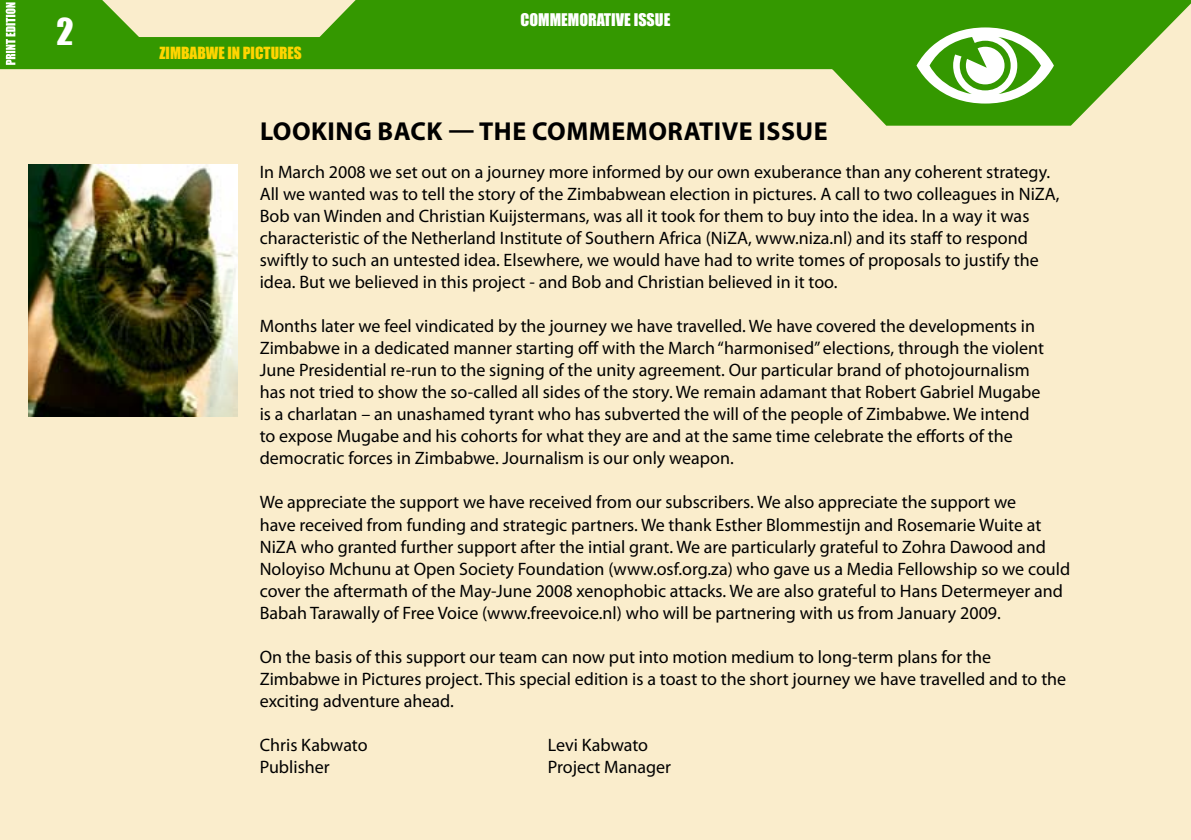
<style>
.page{position:relative;width:1191px;height:840px;background:#fff}
.page>*{position:absolute;margin:0;border:0;box-sizing:border-box;transform-origin:0 0}
.t1{font:34px "Impact";color:#fff}
.t2{font:700 26px "Myriad Pro";letter-spacing:.02em;color:#000}
.t3{font:18px/22px "Myriad Pro";color:#000}
.t4{font:16px "Impact";color:#fff}
.t5{font:15.4px "Impact";color:#fed500}
</style>
<div class="page">
<div style="left:0;top:0;width:1191px;height:839px;background:#faedcc"></div>
<svg style="left:0;top:0;width:1187px;height:126px"></svg>
<svg style="left:916px;top:27px;width:138px;height:76px;background:#8fc672"></svg>
<svg style="left:6px;top:2px;width:10px;height:63px"></svg>
<svg style="left:1187px;top:0;width:4px;height:8px"></svg>
<img style="left:28px;top:164px;width:210px;height:252px">
<h1 class="t1" style="left:57px;top:5px;width:19px">2</h1>
<p class="t5" style="left:159px;top:41px;width:144px">ZIMBABWE IN PICTURES</p>
<p class="t4" style="left:520px;top:8px;width:151px">COMMEMORATIVE ISSUE</p>
<h2 class="t2" style="left:260px;top:114px;width:569px">LOOKING BACK — THE COMMEMORATIVE ISSUE</h2>
<p class="t3" style="left:260px;top:161px;width:801px">In March 2008 we set out on a journey more informed by our own exuberance than any coherent strategy.<br>All we wanted was to tell the story of the Zimbabwean election in pictures. A call to two colleagues in NiZA, Bob van Winden and Christian Kuijstermans, was all it took for them to buy into the idea. In a way it was characteristic of the Netherland Institute of Southern Africa (NiZA, www.niza.nl) and its staff to respond swiftly to such an untested idea. Elsewhere, we would have had to write tomes of proposals to justify the idea. But we believed in this project - and Bob and Christian believed in it too.</p>
<p class="t3" style="left:260px;top:315px;width:786px">Months later we feel vindicated by the journey we have travelled. We have covered the developments in Zimbabwe in a dedicated manner starting off with the March “harmonised” elections, through the violent June Presidential re-run to the signing of the unity agreement. Our particular brand of photojournalism has not tried to show the so-called all sides of the story. We remain adamant that Robert Gabriel Mugabe is a charlatan – an unashamed tyrant who has subverted the will of the people of Zimbabwe. We intend to expose Mugabe and his cohorts for what they are and at the same time celebrate the efforts of the democratic forces in Zimbabwe. Journalism is our only weapon.</p>
<p class="t3" style="left:260px;top:491px;width:812px">We appreciate the support we have received from our subscribers. We also appreciate the support we<br>have received from funding and strategic partners. We thank Esther Blommestijn and Rosemarie Wuite at NiZA who granted further support after the intial grant. We are particularly grateful to Zohra Dawood and Noloyiso Mchunu at Open Society Foundation (www.osf.org.za) who gave us a Media Fellowship so we could cover the aftermath of the May-June 2008 xenophobic attacks. We are also grateful to Hans Determeyer and Babah Tarawally of Free Voice (www.freevoice.nl) who will be partnering with us from January 2009.</p>
<p class="t3" style="left:260px;top:645px;width:808px">On the basis of this support our team can now put into motion medium to long-term plans for the<br>Zimbabwe in Pictures project. This special edition is a toast to the short journey we have travelled and to the exciting adventure ahead.</p>
<p class="t3" style="left:260px;top:733px;width:109px">Chris Kabwato</p>
<p class="t3" style="left:548px;top:733px;width:102px">Levi Kabwato</p>
<p class="t3" style="left:260px;top:755px;width:71px">Publisher</p>
<p class="t3" style="left:548px;top:755px;width:125px">Project Manager</p>
</div>
